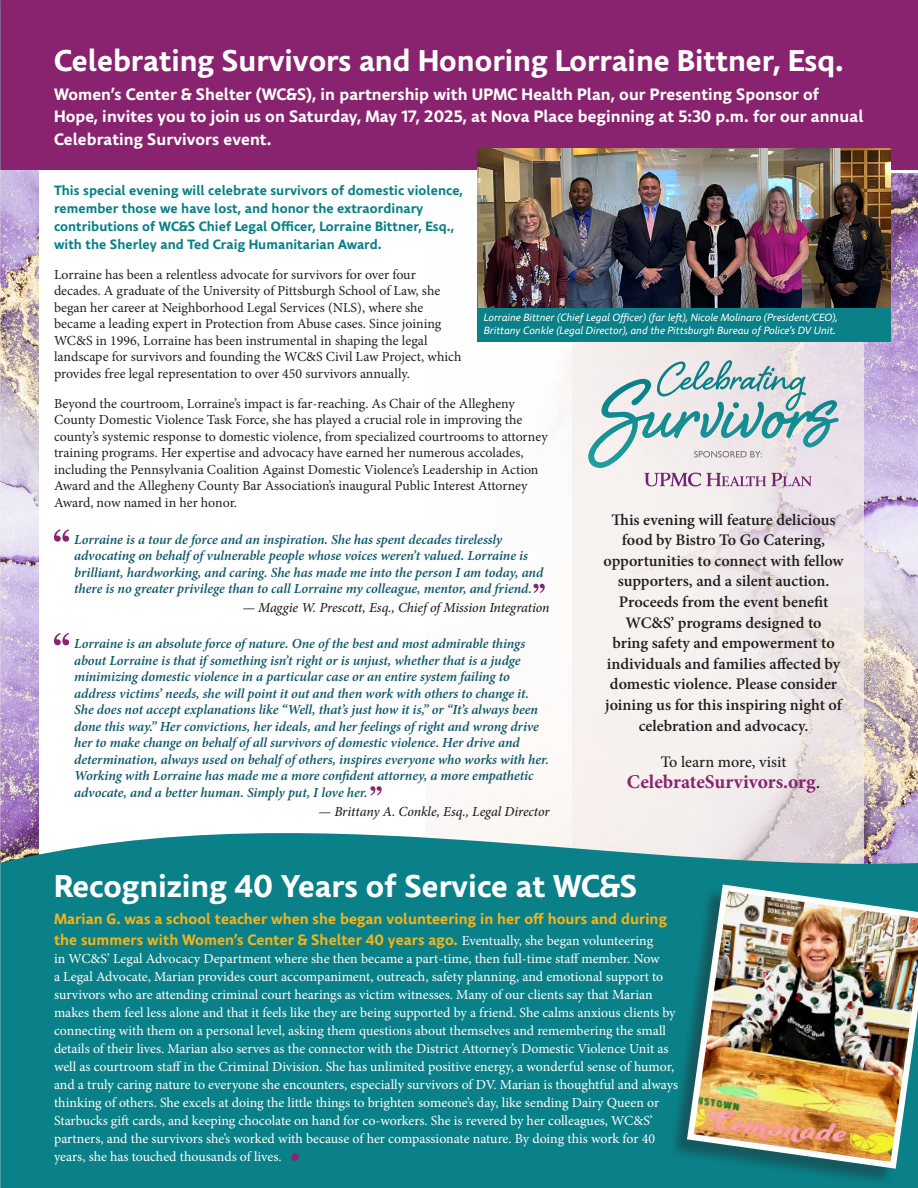
<style>
.page{position:relative;width:918px;height:1188px;background:#fff}
.page>*{position:absolute;margin:0;border:0;box-sizing:border-box;transform-origin:0 0}
.heading{font:700 31.5px "Comenia Sans";color:#fff}
.heading-2{font:700 30px "Comenia Sans";color:#fff}
.text{font:700 19.5px "Minion Pro";color:#8a236f}
.text-2{font:700 16.5px/22.5px "Comenia Sans";letter-spacing:.005em;color:#fff}
.text-3{font:600 16.05px/20.5px "Minion Pro";color:#231f20;text-align:center}
.text-4{font:500 16.05px "Minion Pro";letter-spacing:-.005em;color:#231f20}
.text-5{font:700 15px/21px "Comenia Sans";letter-spacing:.005em;color:#f1b41c}
.text-6{font:13.8px/18px "Minion Pro";letter-spacing:-.005em;color:#fff}
.text-7{font:italic 600 13.8px/16.5px "Minion Pro";letter-spacing:-.005em;color:#0d576b}
.text-8{font:13.8px/16.5px "Minion Pro";color:#231f20}
.text-9{font:italic 500 13.8px "Minion Pro";letter-spacing:-.005em;color:#231f20}
.text-10{font:700 13.5px/18px "Comenia Sans";letter-spacing:.005em;color:#0a8088}
.heading-3{font:italic 10.5px/13.5px "Comenia Sans";color:#fff}
.s1{font-weight:500;color:#231f20}
.s2{font-family:"Minion Pro";font-weight:400;font-size:13.8px;color:#fff}
</style>
<div class="page">
<img style="left:477px;top:174px;width:441px;height:613px">
<img style="left:0;top:170px;width:39px;height:617px">
<svg style="left:572px;top:341px;width:292px;height:446px;fill:#f5efee"></svg>
<svg style="left:0;top:787px;width:918px;height:78px"></svg>
<div style="left:0;top:0;width:918px;height:170px;background:#8a236f"></div>
<div style="left:0;top:865px;width:918px;height:323px;background:#0a8088"></div>
<div style="left:291px;top:1153px;width:8px;height:8px;background:#8a236f;border-radius:50%"></div>
<div style="left:668px;top:887px;width:250px;height:299px;background:#231f20;opacity:.4"></div>
<img style="left:684px;top:884px;width:234px;height:288px">
<img style="left:477px;top:148px;width:414px;height:160px">
<div style="left:477px;top:308px;width:414px;height:33px;background:#0a8088"></div>
<svg style="left:588px;top:360px;width:251px;height:126px;background:#c6d2d6"></svg>
<svg style="left:54px;top:529px;width:15px;height:13px"></svg>
<svg style="left:54px;top:633px;width:15px;height:12px"></svg>
<svg style="left:534px;top:584px;width:11px;height:9px"></svg>
<svg style="left:370px;top:786px;width:12px;height:9px"></svg>
<p class="heading-2" style="left:54px;top:41px;width:791px">Celebrating Survivors and Honoring Lorraine Bittner, Esq.</p>
<p class="text-2" style="left:54px;top:83px;width:811px">Women’s Center &amp; Shelter (WC&amp;S), in partnership with UPMC Health Plan, our Presenting Sponsor of<br>Hope, invites you to join us on Saturday, May 17, 2025, at Nova Place beginning at 5:30 p.m. for our annual<br>Celebrating Survivors event.</p>
<p class="text-10" style="left:54px;top:182px;width:410px">This special evening will celebrate survivors of domestic violence, remember those we have lost, and honor the extraordinary contributions of WC&amp;S Chief Legal Officer, Lorraine Bittner, Esq., with the Sherley and Ted Craig Humanitarian Award.</p>
<p class="text-8" style="left:54px;top:266px;width:409px">Lorraine has been a relentless advocate for survivors for over four decades. A graduate of the University of Pittsburgh School of Law, she began her career at Neighborhood Legal Services (NLS), where she became a leading expert in Protection from Abuse cases. Since joining WC&amp;S in 1996, Lorraine has been instrumental in shaping the legal landscape for survivors and founding the WC&amp;S Civil Law Project, which provides free legal representation to over 450 survivors annually.</p>
<p class="text-8" style="left:54px;top:395px;width:495px">Beyond the courtroom, Lorraine’s impact is far-reaching. As Chair of the Allegheny County Domestic Violence Task Force, she has played a crucial role in improving the county’s systemic response to domestic violence, from specialized courtrooms to attorney training programs. Her expertise and advocacy have earned her numerous accolades, including the Pennsylvania Coalition Against Domestic Violence’s Leadership in Action Award and the Allegheny County Bar Association’s inaugural Public Interest Attorney Award, now named in her honor.</p>
<p class="text-7" style="left:74px;top:531px;width:471px">Lorraine is a tour de force and an inspiration. She has spent decades tirelessly advocating on behalf of vulnerable people whose voices weren’t valued. Lorraine is brilliant, hardworking, and caring. She has made me into the person I am today, and there is no greater privilege than to call Lorraine my colleague, mentor, and friend.</p>
<p class="text-9" style="left:242px;top:598px;width:309px">— Maggie W. Prescott, Esq., Chief of Mission Integration</p>
<p class="text-7" style="left:74px;top:636px;width:476px">Lorraine is an absolute force of nature. One of the best and most admirable things about Lorraine is that if something isn’t right or is unjust, whether that is a judge minimizing domestic violence in a particular case or an entire system failing to address victims’ needs, she will point it out and then work with others to change it.<br>She does not accept explanations like “Well, that’s just how it is,” or “It’s always been done this way.” Her convictions, her ideals, and her feelings of right and wrong drive her to make change on behalf of all survivors of domestic violence. Her drive and determination, always used on behalf of others, inspires everyone who works with her.<br>Working with Lorraine has made me a more confident attorney, a more empathetic advocate, and a better human. Simply put, I love her.</p>
<p class="text-9" style="left:319px;top:802px;width:233px">— Brittany A. Conkle, Esq., Legal Director</p>
<p class="heading-3" style="left:484px;top:311px;width:355px">Lorraine Bittner (Chief Legal Officer) (far left), Nicole Molinaro (President/CEO),<br>Brittany Conkle (Legal Director), and the Pittsburgh Bureau of Police’s DV Unit.</p>
<p class="text-3" style="left:604px;top:509px;width:242px">This evening will feature delicious food by Bistro To Go Catering, opportunities to connect with fellow supporters, and a silent auction.<br>Proceeds from the event benefit WC&amp;S’ programs designed to<br>bring safety and empowerment to individuals and families affected by domestic violence. Please consider joining us for this inspiring night of celebration and advocacy.</p>
<p class="text-4" style="left:661px;top:751px;width:127px">To learn more, visit</p>
<p class="text" style="left:627px;top:768px;width:195px">CelebrateSurvivors.org<span class="s1">.</span></p>
<p class="heading" style="left:54px;top:866px;width:585px">Recognizing 40 Years of Service at WC&amp;S</p>
<p class="text-5" style="left:54px;top:909px;width:615px">Marian G. was a school teacher when she began volunteering in her off hours and during the summers with Women’s Center &amp; Shelter 40 years ago. <span class="s2">Eventually, she began volunteering</span></p>
<p class="text-6" style="left:54px;top:949px;width:626px">in WC&amp;S’ Legal Advocacy Department where she then became a part-time, then full-time staff member. Now<br>a Legal Advocate, Marian provides court accompaniment, outreach, safety planning, and emotional support to survivors who are attending criminal court hearings as victim witnesses. Many of our clients say that Marian makes them feel less alone and that it feels like they are being supported by a friend. She calms anxious clients by connecting with them on a personal level, asking them questions about themselves and remembering the small details of their lives. Marian also serves as the connector with the District Attorney’s Domestic Violence Unit as well as courtroom staff in the Criminal Division. She has unlimited positive energy, a wonderful sense of humor, and a truly caring nature to everyone she encounters, especially survivors of DV. Marian is thoughtful and always thinking of others. She excels at doing the little things to brighten someone’s day, like sending Dairy Queen or Starbucks gift cards, and keeping chocolate on hand for co-workers. She is revered by her colleagues, WC&amp;S’ partners, and the survivors she’s worked with because of her compassionate nature. By doing this work for 40 years, she has touched thousands of lives.</p>
</div>
